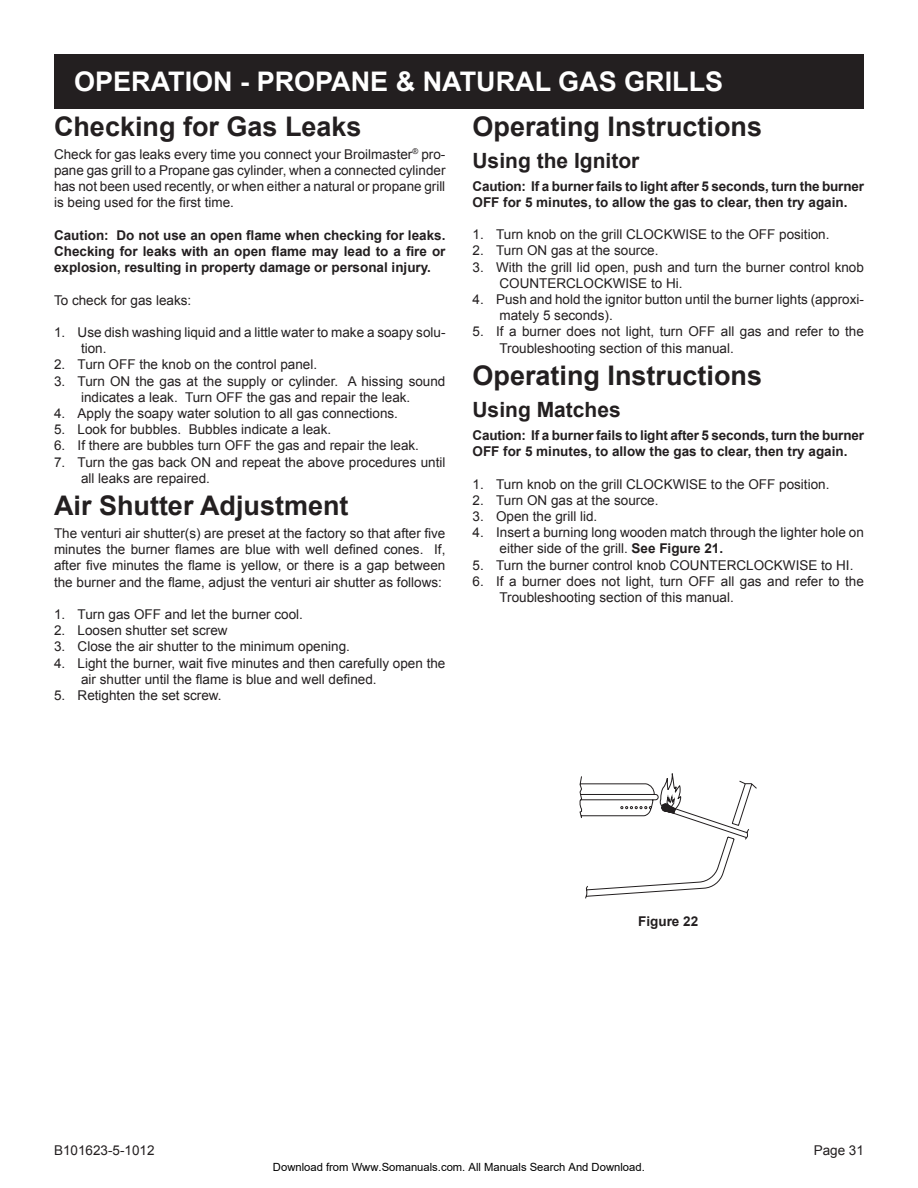
<style>
.page{position:relative;width:918px;height:1188px;background:#fff}
.page>*{position:absolute;margin:0;border:0;box-sizing:border-box;transform-origin:0 0}
.t1{font:700 27px "Arial";color:#231f20}
.t2{font:700 27px "Arial";color:#fff}
.t3{font:700 21px "Arial";color:#231f20}
.t4{font:13.5px/16.2px "Arial";color:#231f20}
.t5{font:700 13.5px/16.2px "Arial";color:#231f20}
.t6{font:11.25px "Arial";color:#000}
.s1{font-weight:700}
</style>
<div class="page">
<svg style="left:580px;top:774px;width:177px;height:124px"></svg>
<div style="left:54px;top:54px;width:810px;height:54px;background:#231f20"></div>
<h1 class="t2" style="left:74px;top:64px;width:651px">OPERATION - PROPANE &amp; NATURAL GAS GRILLS</h1>
<h1 class="t1" style="left:472px;top:108px;width:291px">Operating Instructions</h1>
<h2 class="t3" style="left:472px;top:146px;width:168px">Using the Ignitor</h2>
<p class="t5" style="left:472px;top:178px;width:393px">Caution: If a burner fails to light after 5 seconds, turn the burner<br>OFF for 5 minutes, to allow the gas to clear, then try again.</p>
<p class="t4" style="left:472px;top:227px;width:359px">1. Turn knob on the grill CLOCKWISE to the OFF position.</p>
<p class="t4" style="left:472px;top:243px;width:187px">2. Turn ON gas at the source.</p>
<p class="t4" style="left:500px;top:259px;width:366px;text-indent:-27px">3. With the grill lid open, push and turn the burner control knob<br>COUNTERCLOCKWISE to Hi.</p>
<p class="t4" style="left:500px;top:291px;width:366px;text-indent:-27px">4. Push and hold the ignitor button until the burner lights (approxi&shy;mately 5 seconds).</p>
<p class="t4" style="left:500px;top:324px;width:366px;text-indent:-27px">5. If a burner does not light, turn OFF all gas and refer to the<br>Troubleshooting section of this manual.</p>
<h1 class="t1" style="left:472px;top:358px;width:291px">Operating Instructions</h1>
<h2 class="t3" style="left:472px;top:396px;width:150px">Using Matches</h2>
<p class="t5" style="left:472px;top:428px;width:393px">Caution: If a burner fails to light after 5 seconds, turn the burner<br>OFF for 5 minutes, to allow the gas to clear, then try again.</p>
<p class="t4" style="left:472px;top:476px;width:359px">1. Turn knob on the grill CLOCKWISE to the OFF position.</p>
<p class="t4" style="left:472px;top:492px;width:187px">2. Turn ON gas at the source.</p>
<p class="t4" style="left:472px;top:508px;width:126px">3. Open the grill lid.</p>
<p class="t4" style="left:500px;top:524px;width:366px;text-indent:-27px">4. Insert a burning long wooden match through the lighter hole on either side of the grill. <span class="s1">See Figure 21.</span></p>
<p class="t4" style="left:472px;top:557px;width:382px">5. Turn the burner control knob COUNTERCLOCKWISE to HI.</p>
<p class="t4" style="left:500px;top:573px;width:366px;text-indent:-27px">6. If a burner does not light, turn OFF all gas and refer to the<br>Troubleshooting section of this manual.</p>
<h1 class="t1" style="left:54px;top:108px;width:309px">Checking for Gas Leaks</h1>
<p class="t4" style="left:54px;top:146px;width:393px;text-align:justify">Check for gas leaks every time you connect your Broilmaster<sup>®</sup> pro&shy;pane gas grill to a Propane gas cylinder, when a connected cylinder has not been used recently, or when either a natural or propane grill is being used for the first time.</p>
<p class="t5" style="left:54px;top:227px;width:393px;text-align:justify">Caution: Do not use an open flame when checking for leaks.<br>Checking for leaks with an open flame may lead to a fire or explosion, resulting in property damage or personal injury.</p>
<p class="t4" style="left:54px;top:292px;width:139px">To check for gas leaks:</p>
<p class="t4" style="left:81px;top:324px;width:366px;text-indent:-27px">1. Use dish washing liquid and a little water to make a soapy solu&shy;tion.</p>
<p class="t4" style="left:54px;top:357px;width:265px">2. Turn OFF the knob on the control panel.</p>
<p class="t4" style="left:54px;top:373px;width:393px;text-align:center">3. Turn ON the gas at the supply or cylinder. A hissing sound indicates a leak. Turn OFF the gas and repair the leak.</p>
<p class="t4" style="left:54px;top:405px;width:346px">4. Apply the soapy water solution to all gas connections.</p>
<p class="t4" style="left:54px;top:421px;width:279px">5. Look for bubbles. Bubbles indicate a leak.</p>
<p class="t4" style="left:54px;top:438px;width:367px">6. If there are bubbles turn OFF the gas and repair the leak.</p>
<p class="t4" style="left:81px;top:454px;width:366px;text-indent:-27px">7. Turn the gas back ON and repeat the above procedures until all leaks are repaired.</p>
<h1 class="t1" style="left:54px;top:488px;width:296px">Air Shutter Adjustment</h1>
<p class="t4" style="left:54px;top:525px;width:393px;text-align:justify">The venturi air shutter(s) are preset at the factory so that after five minutes the burner flames are blue with well defined cones. If, after five minutes the flame is yellow, or there is a gap between the burner and the flame, adjust the venturi air shutter as follows:</p>
<p class="t4" style="left:54px;top:606px;width:250px">1. Turn gas OFF and let the burner cool.</p>
<p class="t4" style="left:54px;top:623px;width:175px">2. Loosen shutter set screw</p>
<p class="t4" style="left:54px;top:639px;width:297px">3. Close the air shutter to the minimum opening.</p>
<p class="t4" style="left:81px;top:655px;width:366px;text-indent:-27px">4. Light the burner, wait five minutes and then carefully open the air shutter until the flame is blue and well defined.</p>
<p class="t4" style="left:54px;top:687px;width:169px">5. Retighten the set screw.</p>
<p class="t5" style="left:638px;top:914px;width:62px">Figure 22</p>
<p class="t4" style="left:54px;top:1143px;width:102px">B101623-5-1012</p>
<p class="t4" style="left:814px;top:1143px;width:52px">Page 31</p>
<p class="t6" style="left:273px;top:1160px;width:373px">Download from Www.Somanuals.com. All Manuals Search And Download.</p>
</div>
